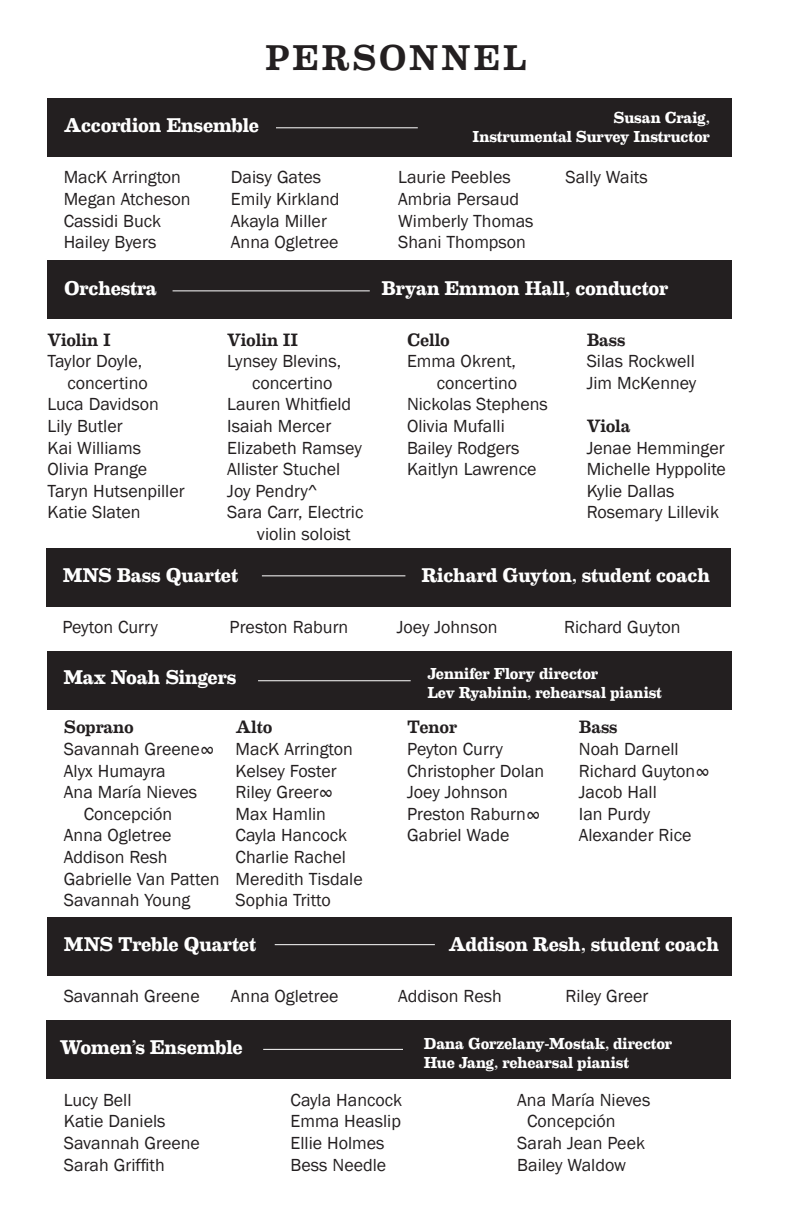
<style>
.page{position:relative;width:792px;height:1224px;background:#fff}
.page>*{position:absolute;margin:0;border:0;box-sizing:border-box;transform-origin:0 0}
.t1{font:500 36px "Eames Century Modern";letter-spacing:.065em;color:#231f20}
.t2{font:700 20px "Eames Century Modern";letter-spacing:-.01em;color:#fff}
.t3{font:18px/21.6px "Franklin Gothic";color:#231f20}
.t4{font:500 18px "Eames Century Modern";letter-spacing:-.01em;color:#231f20}
.t5{font:700 16px "Eames Century Modern";color:#fff}
.s1{font-family:"Lucida Grande";font-size:16px}
</style>
<div class="page">
<div style="left:46px;top:548px;width:685px;height:59px;background:#231f20"></div>
<hr style="left:262px;top:575px;width:143px;height:1px;background:#fff">
<div style="left:48px;top:917px;width:684px;height:59px;background:#231f20"></div>
<hr style="left:275px;top:944px;width:160px;height:1px;background:#fff">
<div style="left:48px;top:261px;width:684px;height:58px;background:#231f20"></div>
<hr style="left:173px;top:290px;width:197px;height:1px;background:#fff">
<div style="left:46px;top:1021px;width:685px;height:58px;background:#231f20"></div>
<div style="left:48px;top:651px;width:684px;height:58px;background:#231f20"></div>
<hr style="left:258px;top:680px;width:153px;height:1px;background:#fff">
<div style="left:48px;top:98px;width:684px;height:59px;background:#231f20"></div>
<hr style="left:276px;top:127px;width:142px;height:1px;background:#fff">
<hr style="left:263px;top:1049px;width:140px;height:1px;background:#fff">
<p class="t1" style="left:265px;top:31px;width:263px">PERSONNEL</p>
<p class="t2" style="left:64px;top:110px;width:197px">Accordion Ensemble</p>
<p class="t3" style="left:64px;top:167px;width:119px">MacK Arrington</p>
<p class="t3" style="left:64px;top:189px;width:128px">Megan Atcheson</p>
<p class="t3" style="left:64px;top:210px;width:99px">Cassidi Buck</p>
<p class="t3" style="left:64px;top:232px;width:94px">Hailey Byers</p>
<p class="t3" style="left:231px;top:167px;width:92px">Daisy Gates</p>
<p class="t3" style="left:231px;top:189px;width:110px">Emily Kirkland</p>
<p class="t3" style="left:231px;top:210px;width:98px">Akayla Miller</p>
<p class="t3" style="left:231px;top:232px;width:109px">Anna Ogletree</p>
<p class="t5" style="left:614px;top:106px;width:98px">Susan Craig,</p>
<p class="t5" style="left:473px;top:125px;width:239px">Instrumental Survey Instructor</p>
<p class="t3" style="left:398px;top:167px;width:114px">Laurie Peebles</p>
<p class="t3" style="left:398px;top:189px;width:123px">Ambria Persaud</p>
<p class="t3" style="left:398px;top:210px;width:137px">Wimberly Thomas</p>
<p class="t3" style="left:398px;top:232px;width:129px">Shani Thompson</p>
<p class="t3" style="left:565px;top:167px;width:84px">Sally Waits</p>
<p class="t2" style="left:64px;top:273px;width:94px">Orchestra</p>
<p class="t2" style="left:382px;top:273px;width:288px">Bryan Emmon Hall, conductor</p>
<p class="t4" style="left:48px;top:326px;width:65px">Violin I</p>
<p class="t3" style="left:48px;top:351px;width:96px">Taylor Doyle,</p>
<p class="t3" style="left:67px;top:372px;width:82px">concertino</p>
<p class="t3" style="left:48px;top:394px;width:113px">Luca Davidson</p>
<p class="t3" style="left:48px;top:416px;width:77px">Lily Butler</p>
<p class="t3" style="left:48px;top:437px;width:95px">Kai Williams</p>
<p class="t3" style="left:48px;top:459px;width:101px">Olivia Prange</p>
<p class="t3" style="left:48px;top:480px;width:139px">Taryn Hutsenpiller</p>
<p class="t3" style="left:48px;top:502px;width:94px">Katie Slaten</p>
<p class="t4" style="left:407px;top:326px;width:44px">Cello</p>
<p class="t3" style="left:407px;top:351px;width:111px">Emma Okrent,</p>
<p class="t3" style="left:407px;top:372px;width:142px;text-align:center">concertino<br>Nickolas Stephens</p>
<p class="t3" style="left:407px;top:416px;width:99px">Olivia Mufalli</p>
<p class="t3" style="left:407px;top:437px;width:114px">Bailey Rodgers</p>
<p class="t3" style="left:407px;top:459px;width:131px">Kaitlyn Lawrence</p>
<p class="t4" style="left:227px;top:326px;width:72px">Violin II</p>
<p class="t3" style="left:227px;top:351px;width:115px">Lynsey Blevins,</p>
<p class="t3" style="left:252px;top:372px;width:82px">concertino</p>
<p class="t3" style="left:227px;top:394px;width:126px">Lauren Whitfield</p>
<p class="t3" style="left:227px;top:416px;width:106px">Isaiah Mercer</p>
<p class="t3" style="left:227px;top:437px;width:136px">Elizabeth Ramsey</p>
<p class="t3" style="left:227px;top:459px;width:115px">Allister Stuchel</p>
<p class="t3" style="left:227px;top:480px;width:91px">Joy Pendry^</p>
<p class="t3" style="left:257px;top:502px;width:108px;text-indent:-30px">Sara Carr, Electric violin soloist</p>
<p class="t4" style="left:587px;top:326px;width:40px">Bass</p>
<p class="t3" style="left:587px;top:351px;width:111px">Silas Rockwell<br>Jim McKenney</p>
<p class="t4" style="left:587px;top:412px;width:45px">Viola</p>
<p class="t3" style="left:587px;top:437px;width:141px">Jenae Hemminger<br>Michelle Hyppolite</p>
<p class="t3" style="left:587px;top:480px;width:134px">Kylie Dallas<br>Rosemary Lillevik</p>
<p class="t2" style="left:63px;top:560px;width:177px">MNS Bass Quartet</p>
<p class="t2" style="left:421px;top:560px;width:290px">Richard Guyton, student coach</p>
<p class="t3" style="left:62px;top:617px;width:97px">Peyton Curry</p>
<p class="t3" style="left:230px;top:617px;width:120px">Preston Raburn</p>
<p class="t3" style="left:397px;top:617px;width:102px">Joey Johnson</p>
<p class="t3" style="left:564px;top:617px;width:118px">Richard Guyton</p>
<p class="t2" style="left:63px;top:662px;width:175px">Max Noah Singers</p>
<p class="t4" style="left:64px;top:714px;width:71px">Soprano</p>
<p class="t3" style="left:64px;top:739px;width:152px">Savannah Greene<span class="s1">∞</span></p>
<p class="t3" style="left:64px;top:760px;width:103px">Alyx Humayra</p>
<p class="t3" style="left:64px;top:782px;width:135px;text-align:center">Ana María Nieves<br>Concepción</p>
<p class="t3" style="left:64px;top:825px;width:109px">Anna Ogletree</p>
<p class="t3" style="left:64px;top:847px;width:105px">Addison Resh</p>
<p class="t3" style="left:64px;top:868px;width:157px">Gabrielle Van Patten</p>
<p class="t3" style="left:64px;top:890px;width:128px">Savannah Young</p>
<p class="t4" style="left:236px;top:714px;width:38px">Alto</p>
<p class="t3" style="left:236px;top:739px;width:119px">MacK Arrington</p>
<p class="t3" style="left:236px;top:760px;width:103px">Kelsey Foster</p>
<p class="t3" style="left:236px;top:782px;width:100px">Riley Greer<span class="s1">∞</span></p>
<p class="t3" style="left:236px;top:803px;width:92px">Max Hamlin</p>
<p class="t3" style="left:236px;top:825px;width:113px">Cayla Hancock</p>
<p class="t3" style="left:236px;top:847px;width:112px">Charlie Rachel</p>
<p class="t3" style="left:236px;top:868px;width:129px">Meredith Tisdale</p>
<p class="t3" style="left:236px;top:890px;width:97px">Sophia Tritto</p>
<p class="t5" style="left:427px;top:661px;width:173px">Jennifer Flory director</p>
<p class="t5" style="left:427px;top:680px;width:236px">Lev Ryabinin, rehearsal pianist</p>
<p class="t4" style="left:407px;top:714px;width:52px">Tenor</p>
<p class="t3" style="left:407px;top:739px;width:97px">Peyton Curry</p>
<p class="t3" style="left:407px;top:760px;width:139px">Christopher Dolan</p>
<p class="t3" style="left:407px;top:782px;width:102px">Joey Johnson</p>
<p class="t3" style="left:407px;top:803px;width:135px">Preston Raburn<span class="s1">∞</span></p>
<p class="t3" style="left:407px;top:825px;width:104px">Gabriel Wade</p>
<p class="t4" style="left:579px;top:714px;width:40px">Bass</p>
<p class="t3" style="left:579px;top:739px;width:101px">Noah Darnell</p>
<p class="t3" style="left:579px;top:760px;width:133px">Richard Guyton<span class="s1">∞</span></p>
<p class="t3" style="left:579px;top:782px;width:79px">Jacob Hall</p>
<p class="t3" style="left:579px;top:803px;width:73px">Ian Purdy</p>
<p class="t3" style="left:579px;top:825px;width:114px">Alexander Rice</p>
<p class="t2" style="left:64px;top:929px;width:194px">MNS Treble Quartet</p>
<p class="t2" style="left:449px;top:929px;width:272px">Addison Resh, student coach</p>
<p class="t3" style="left:64px;top:986px;width:137px">Savannah Greene</p>
<p class="t3" style="left:231px;top:986px;width:109px">Anna Ogletree</p>
<p class="t3" style="left:398px;top:986px;width:105px">Addison Resh</p>
<p class="t3" style="left:565px;top:986px;width:85px">Riley Greer</p>
<p class="t2" style="left:60px;top:1032px;width:184px">Women’s Ensemble</p>
<p class="t3" style="left:64px;top:1089px;width:69px">Lucy Bell</p>
<p class="t3" style="left:64px;top:1111px;width:103px">Katie Daniels</p>
<p class="t3" style="left:64px;top:1133px;width:137px">Savannah Greene</p>
<p class="t3" style="left:64px;top:1154px;width:102px">Sarah Griffith</p>
<p class="t3" style="left:291px;top:1089px;width:113px">Cayla Hancock</p>
<p class="t3" style="left:291px;top:1111px;width:112px">Emma Heaslip</p>
<p class="t3" style="left:291px;top:1133px;width:96px">Ellie Holmes</p>
<p class="t3" style="left:291px;top:1154px;width:97px">Bess Needle</p>
<p class="t5" style="left:424px;top:1031px;width:250px">Dana Gorzelany-Mostak, director</p>
<p class="t5" style="left:424px;top:1050px;width:207px">Hue Jang, rehearsal pianist</p>
<p class="t3" style="left:517px;top:1089px;width:135px">Ana María Nieves</p>
<p class="t3" style="left:527px;top:1111px;width:90px">Concepción</p>
<p class="t3" style="left:517px;top:1133px;width:129px">Sarah Jean Peek</p>
<p class="t3" style="left:517px;top:1154px;width:110px">Bailey Waldow</p>
</div>
